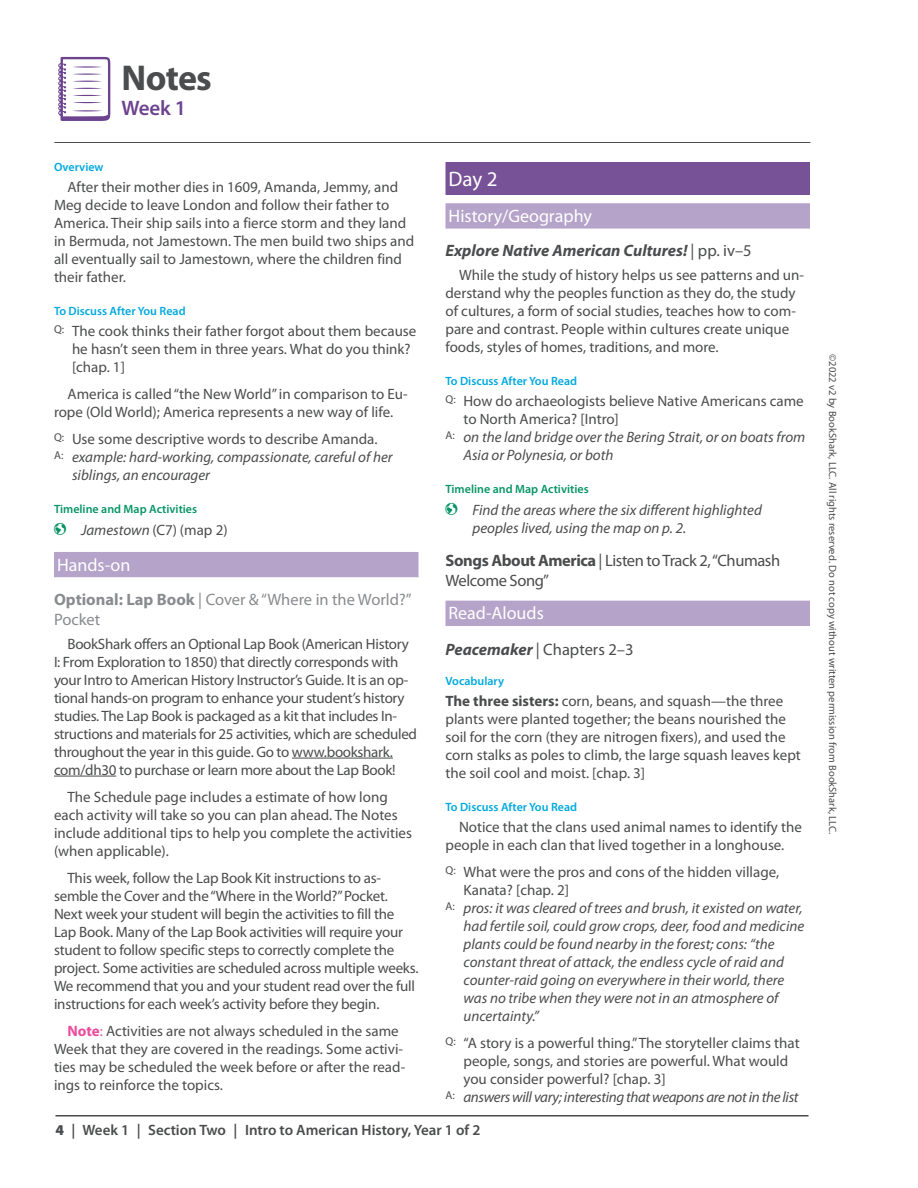
<style>
.page{position:relative;width:918px;height:1188px;background:#fff}
.page>*{position:absolute;margin:0;border:0;box-sizing:border-box;transform-origin:0 0}
.t1{font:700 36px "Myriad Pro";letter-spacing:-.02em;color:#4b4c4d}
.t2{font:600 21px "Myriad Pro";color:#6d438f}
.t3{font:21px "Myriad Pro";color:#fff}
.t4{font:18px "Myriad Pro";color:#fff}
.t5{font:16.5px/19.8px "Myriad Pro";letter-spacing:-.025em;color:#4b4c4d}
.t6{font:16.5px/19.8px "Myriad Pro";color:#898b8e}
.t7{font:italic 700 16.5px "Myriad Pro";color:#4b4c4d}
.t8{font:16.5px "Myriad Pro";color:#4b4c4d}
.t9{font:15px/18px "Myriad Pro";color:#4b4c4d}
.t10{font:italic 15px/18px "Myriad Pro";color:#4b4c4d}
.t11{font:15px/18px "Myriad Pro";letter-spacing:-.02em;color:#4b4c4d}
.t12{font:italic 15px "Myriad Pro";letter-spacing:-.025em;color:#4b4c4d}
.t13{font:600 15px "Myriad Pro";color:#4b4c4d}
.t14{font:600 12px "Myriad Pro";color:#00a9df}
.t15{font:600 12px "Myriad Pro";color:#079565}
.t16{font:10.5px "Myriad Pro";color:#4b4c4d}
.s1{font-style:italic}
.s2{font-weight:700}
.s3{font-weight:700;color:#ed4c9c}
.s4{color:#ed4c9c}
.s5{font-weight:400;font-style:normal}
.s6{font-weight:700;font-style:italic}
.s7{font-weight:900}
</style>
<div class="page">
<div style="left:54px;top:552px;width:365px;height:25px;background:#b5a3c9"></div>
<hr style="left:292px;top:758px;width:101px;height:1px;background:#4b4c4d">
<hr style="left:54px;top:776px;width:62px;height:1px;background:#4b4c4d">
<div style="left:446px;top:162px;width:364px;height:33px;background:#775297"></div>
<div style="left:446px;top:203px;width:364px;height:26px;background:#b5a3c9"></div>
<div style="left:446px;top:601px;width:364px;height:25px;background:#b5a3c9"></div>
<hr style="left:56px;top:1115px;width:753px;height:2px;background:#4b4c4d">
<hr style="left:54px;top:142px;width:756px;height:1px;background:#4b4c4d">
<svg style="left:58px;top:56px;width:53px;height:65px"></svg>
<h1 class="t1" style="left:122px;top:64px;width:92px">Notes</h1>
<h2 class="t2" style="left:122px;top:100px;width:66px">Week 1</h2>
<p class="t14" style="left:54px;top:162px;width:51px">Overview</p>
<p class="t9" style="left:54px;top:179px;width:362px;text-indent:14px">After their mother dies in 1609, Amanda, Jemmy, and Meg decide to leave London and follow their father to America. Their ship sails into a fierce storm and they land in Bermuda, not Jamestown. The men build two ships and all eventually sail to Jamestown, where the children find their father.</p>
<p class="t14" style="left:54px;top:307px;width:133px">To Discuss After You Read</p>
<p class="t9" style="left:72px;top:323px;width:346px;text-indent:-18px"><sup>Q:</sup> The cook thinks their father forgot about them because he hasn’t seen them in three years. What do you think? [chap. 1]</p>
<p class="t9" style="left:54px;top:386px;width:355px;text-indent:14px">America is called “the New World” in comparison to Eu&shy;rope (Old World); America represents a new way of life.</p>
<p class="t9" style="left:54px;top:431px;width:325px"><sup>Q:</sup> Use some descriptive words to describe Amanda.</p>
<p class="t10" style="left:54px;top:449px;width:340px"><sup>A:</sup> example: hard-working, compassionate, careful of her</p>
<p class="t10" style="left:72px;top:467px;width:140px">siblings, an encourager</p>
<p class="t15" style="left:54px;top:505px;width:145px">Timeline and Map Activities</p>
<p class="t9" style="left:81px;top:522px;width:148px"><span class="s1">Jamestown</span> (C7) (map 2)</p>
<p class="t4" style="left:57px;top:558px;width:75px">Hands-on</p>
<p class="t6" style="left:54px;top:590px;width:359px"><span class="s2">Optional: Lap Book</span> | Cover &amp; “Where in the World?”<br>Pocket</p>
<p class="t11" style="left:54px;top:635px;width:365px;text-indent:14px">BookShark offers an Optional Lap Book (American History I: From Exploration to 1850) that directly corresponds with your Intro to American History Instructor’s Guide. It is an op&shy;tional hands-on program to enhance your student’s history studies. The Lap Book is packaged as a kit that includes In&shy;structions and materials for 25 activities, which are scheduled throughout the year in this guide. Go to www.bookshark. com/dh30 to purchase or learn more about the Lap Book!</p>
<p class="t9" style="left:54px;top:788px;width:360px;text-indent:14px">The Schedule page includes a estimate of how long each activity will take so you can plan ahead. The Notes include additional tips to help you complete the activities (when applicable).</p>
<p class="t9" style="left:54px;top:869px;width:366px;text-indent:14px">This week, follow the Lap Book Kit instructions to as&shy;semble the Cover and the “Where in the World?” Pocket.<br>Next week your student will begin the activities to fill the Lap Book. Many of the Lap Book activities will require your student to follow specific steps to correctly complete the project. Some activities are scheduled across multiple weeks.<br>We recommend that you and your student read over the full instructions for each week’s activity before they begin.</p>
<p class="t9" style="left:54px;top:1022px;width:353px;text-indent:14px"><span class="s3">Note</span><span class="s4">:</span> Activities are not always scheduled in the same Week that they are covered in the readings. Some activi&shy;ties may be scheduled the week before or after the read&shy;ings to reinforce the topics.</p>
<h2 class="t3" style="left:449px;top:171px;width:51px">Day 2</h2>
<p class="t4" style="left:449px;top:209px;width:145px">History/Geography</p>
<p class="t7" style="left:446px;top:244px;width:308px">Explore Native American Cultures! <span class="s5">| pp. iv–5</span></p>
<p class="t9" style="left:446px;top:267px;width:360px;text-indent:14px">While the study of history helps us see patterns and un&shy;derstand why the peoples function as they do, the study of cultures, a form of social studies, teaches how to com&shy;pare and contrast. People within cultures create unique foods, styles of homes, traditions, and more.</p>
<p class="t14" style="left:446px;top:376px;width:133px">To Discuss After You Read</p>
<p class="t9" style="left:446px;top:393px;width:360px"><sup>Q:</sup> How do archaeologists believe Native Americans came</p>
<p class="t9" style="left:464px;top:411px;width:157px">to North America? [Intro]</p>
<p class="t10" style="left:446px;top:429px;width:361px"><sup>A:</sup> on the land bridge over the Bering Strait, or on boats from</p>
<p class="t10" style="left:464px;top:447px;width:152px">Asia or Polynesia, or both</p>
<p class="t15" style="left:446px;top:485px;width:145px">Timeline and Map Activities</p>
<p class="t10" style="left:473px;top:501px;width:291px">Find the areas where the six different highlighted peoples lived, using the map on p. 2.</p>
<p class="t5" style="left:446px;top:551px;width:336px"><span class="s2">Songs About America</span> | Listen to Track 2, “Chumash<br>Welcome Song”</p>
<p class="t4" style="left:449px;top:606px;width:97px">Read-Alouds</p>
<p class="t8" style="left:446px;top:643px;width:190px"><span class="s6">Peacemaker</span> | Chapters 2–3</p>
<p class="t14" style="left:446px;top:676px;width:60px">Vocabulary</p>
<p class="t9" style="left:446px;top:693px;width:357px"><span class="s2">The three sisters:</span> corn, beans, and squash—the three plants were planted together; the beans nourished the soil for the corn (they are nitrogen fixers), and used the corn stalks as poles to climb, the large squash leaves kept the soil cool and moist. [chap. 3]</p>
<p class="t14" style="left:446px;top:803px;width:133px">To Discuss After You Read</p>
<p class="t9" style="left:446px;top:819px;width:358px;text-indent:14px">Notice that the clans used animal names to identify the people in each clan that lived together in a longhouse.</p>
<p class="t9" style="left:446px;top:864px;width:335px"><sup>Q:</sup> What were the pros and cons of the hidden village,</p>
<p class="t9" style="left:464px;top:882px;width:107px">Kanata? [chap. 2]</p>
<p class="t10" style="left:446px;top:900px;width:359px"><sup>A:</sup> pros: it was cleared of trees and brush, it existed on water,</p>
<p class="t10" style="left:464px;top:918px;width:342px">had fertile soil, could grow crops, deer, food and medicine</p>
<p class="t10" style="left:464px;top:936px;width:313px">plants could be found nearby in the forest; cons: “the</p>
<p class="t10" style="left:464px;top:954px;width:322px">constant threat of attack, the endless cycle of raid and</p>
<p class="t10" style="left:464px;top:972px;width:322px">counter-raid going on everywhere in their world, there</p>
<p class="t10" style="left:464px;top:990px;width:316px">was no tribe when they were not in an atmosphere of</p>
<p class="t10" style="left:464px;top:1008px;width:77px">uncertainty.”</p>
<p class="t9" style="left:446px;top:1035px;width:356px"><sup>Q:</sup> “A story is a powerful thing.” The storyteller claims that</p>
<p class="t9" style="left:464px;top:1053px;width:326px">people, songs, and stories are powerful. What would</p>
<p class="t9" style="left:464px;top:1071px;width:204px">you consider powerful? [chap. 3]</p>
<p class="t12" style="left:446px;top:1092px;width:355px"><sup>A:</sup> answers will vary; interesting that weapons are not in the list</p>
<p class="t13" style="left:55px;top:1124px;width:426px"><span class="s7">4</span> | Week 1 | Section Two | Intro to American History, Year 1 of 2</p>
<p class="t16" style="left:837px;top:354px;width:481px;rotate:90deg">©2022 v2 by BookShark, LLC. All rights reserved. Do not copy without written permission from BookShark, LLC.</p>
</div>
